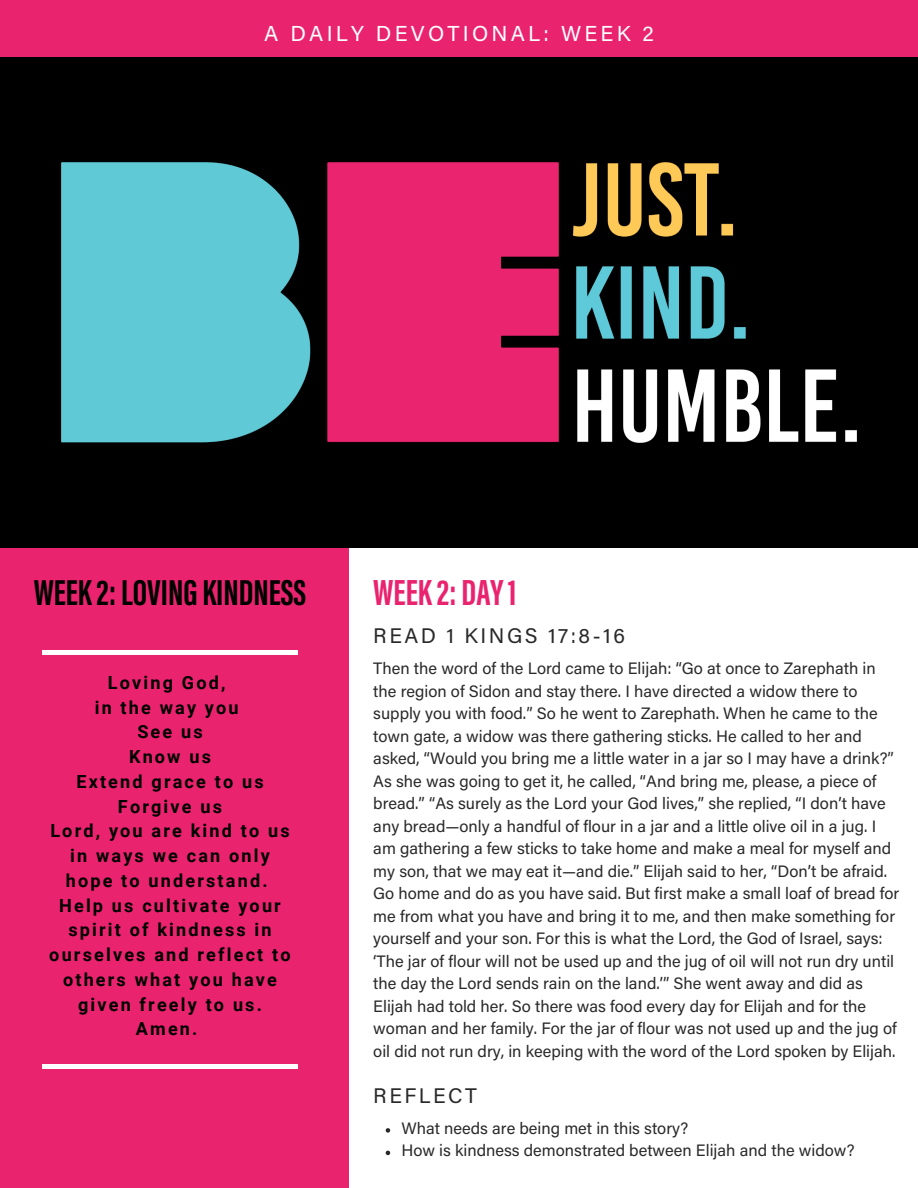
<style>
.page{position:relative;width:918px;height:1188px;background:#fff}
.page>*{position:absolute;margin:0;border:0;box-sizing:border-box;transform-origin:0 0}
.t1{font:700 37.35px "Acumin Pro Extra Cond";color:#ea236f}
.t2{font:700 37.05px "Acumin Pro Extra Cond";color:#000}
.t3{font:21.6px "Acumin Pro";letter-spacing:.15em;color:#fff}
.t4{font:21px "Acumin Pro";letter-spacing:.12em;color:#292929}
.t5{font:700 18px/24.8px "Roboto";letter-spacing:.12em;color:#000;text-align:center}
.t6{font:16.5px/22.5px "Acumin Pro";color:#292929}
</style>
<div class="page">
<div style="left:0;top:548px;width:349px;height:640px;background:#ea236f"></div>
<div style="left:0;top:0;width:918px;height:65px;background:#ea236f"></div>
<hr style="left:42px;top:651px;width:256px;height:3px;background:#fff">
<div style="left:0;top:58px;width:918px;height:490px;background:#000"></div>
<img style="left:61px;top:163px;width:796px;height:280px">
<svg style="left:386px;top:1128px;width:4px;height:5px"></svg>
<svg style="left:386px;top:1151px;width:4px;height:4px"></svg>
<hr style="left:43px;top:1065px;width:255px;height:3px;background:#fff">
<h3 class="t3" style="left:264px;top:25px;width:391px">A DAILY DEVOTIONAL: WEEK 2</h3>
<h2 class="t2" style="left:34px;top:578px;width:274px">WEEK2:LOVINGKINDNESS</h2>
<p class="t5" style="left:49px;top:670px;width:243px">Loving God,<br>in the way you<br>See us<br>Know us<br>Extend grace to us<br>Forgive us<br>Lord, you are kind to us in ways we can only hope to understand.<br>Help us cultivate your spirit of kindness in ourselves and reflect to others what you have given freely to us.<br>Amen.</p>
<h1 class="t1" style="left:373px;top:578px;width:145px">WEEK2:DAY1</h1>
<p class="t4" style="left:373px;top:627px;width:253px">READ 1 KINGS 17:8-16</p>
<p class="t6" style="left:373px;top:659px;width:528px">Then the word of the Lord came to Elijah: “Go at once to Zarephath in the region of Sidon and stay there. I have directed a widow there to supply you with food.” So he went to Zarephath. When he came to the town gate, a widow was there gathering sticks. He called to her and asked, “Would you bring me a little water in a jar so I may have a drink?” As she was going to get it, he called, “And bring me, please, a piece of bread.” “As surely as the Lord your God lives,” she replied, “I don’t have any bread—only a handful of flour in a jar and a little olive oil in a jug. I am gathering a few sticks to take home and make a meal for myself and my son, that we may eat it—and die.” Elijah said to her, “Don’t be afraid.<br>Go home and do as you have said. But first make a small loaf of bread for me from what you have and bring it to me, and then make something for yourself and your son. For this is what the Lord, the God of Israel, says: ‘The jar of flour will not be used up and the jug of oil will not run dry until the day the Lord sends rain on the land.’” She went away and did as Elijah had told her. So there was food every day for Elijah and for the woman and her family. For the jar of flour was not used up and the jug of oil did not run dry, in keeping with the word of the Lord spoken by Elijah.</p>
<p class="t4" style="left:373px;top:1087px;width:105px">REFLECT</p>
<p class="t6" style="left:401px;top:1119px;width:455px">What needs are being met in this story?<br>How is kindness demonstrated between Elijah and the widow?</p>
</div>
